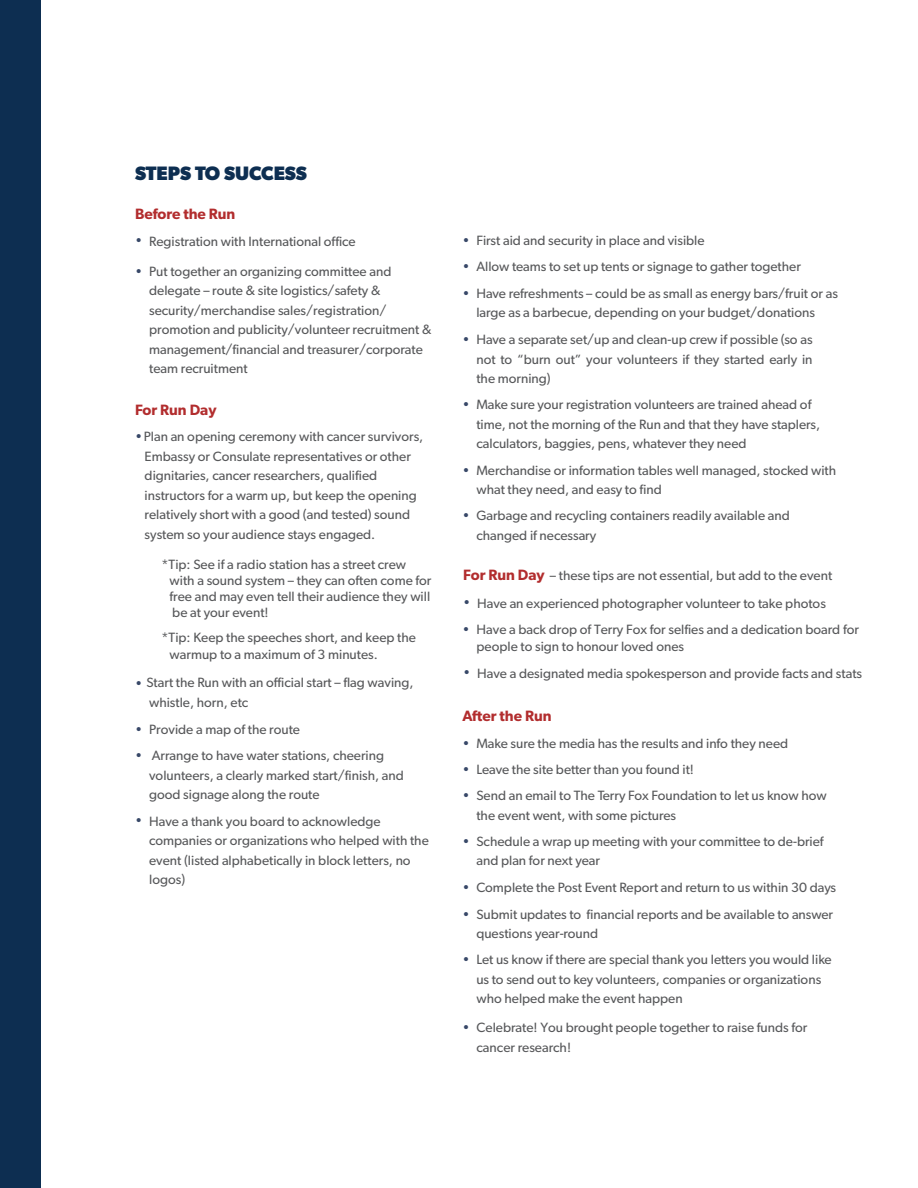
<style>
.page{position:relative;width:918px;height:1188px;background:#fff}
.page>*{position:absolute;margin:0;border:0;box-sizing:border-box;transform-origin:0 0}
.Header1{font:700 19.5px "Gibson";color:#0d2e51}
.Header2{font:600 15px "Gibson";color:#b22d2e}
.t1{font:13.5px/19.5px "Gibson";color:#57585a}
.s1{color:#384868}
</style>
<div class="page">
<div style="left:0;top:0;width:40px;height:1188px;background:#0d2e51"></div>
<p class="Header1" style="left:135px;top:162px;width:174px">STEPS TO SUCCESS</p>
<p class="Header2" style="left:135px;top:205px;width:102px">Before the Run</p>
<p class="t1" style="left:135px;top:231px;width:222px"><span class="s1">•</span> Registration with International office</p>
<p class="t1" style="left:149px;top:261px;width:284px;text-indent:-14px"><span class="s1">•</span> Put together an organizing committee and delegate – route &amp; site logistics/safety &amp; security/merchandise sales/registration/ promotion and publicity/volunteer recruitment &amp; management/financial and treasurer/corporate team recruitment</p>
<p class="Header2" style="left:135px;top:401px;width:83px">For Run Day</p>
<p class="t1" style="left:145px;top:427px;width:280px;text-indent:-10px"><span class="s1">•</span>Plan an opening ceremony with cancer survivors, Embassy or Consulate representatives or other dignitaries, cancer researchers, qualified instructors for a warm up, but keep the opening relatively short with a good (and tested) sound system so your audience stays engaged.</p>
<p class="t1" style="left:170px;top:556px;width:263px;line-height:16.2px;text-indent:-8px">*Tip: See if a radio station has a street crew with a sound system – they can often come for free and may even tell their audience they will be at your event!</p>
<p class="t1" style="left:170px;top:629px;width:248px;line-height:16.2px;text-indent:-8px">*Tip: Keep the speeches short, and keep the warmup to a maximum of 3 minutes.</p>
<p class="t1" style="left:149px;top:673px;width:266px;text-indent:-14px"><span class="s1">•</span> Start the Run with an official start – flag waving, whistle, horn, etc</p>
<p class="t1" style="left:135px;top:719px;width:167px"><span class="s1">•</span> Provide a map of the route</p>
<p class="t1" style="left:149px;top:746px;width:256px;text-indent:-14px"><span class="s1">•</span> Arrange to have water stations, cheering volunteers, a clearly marked start/finish, and good signage along the route</p>
<p class="t1" style="left:149px;top:811px;width:281px;text-indent:-14px"><span class="s1">•</span> Have a thank you board to acknowledge companies or organizations who helped with the event (listed alphabetically in block letters, no logos)</p>
<p class="t1" style="left:462px;top:231px;width:244px"><span class="s1">•</span> First aid and security in place and visible</p>
<p class="t1" style="left:462px;top:257px;width:340px"><span class="s1">•</span> Allow teams to set up tents or signage to gather together</p>
<p class="t1" style="left:476px;top:283px;width:363px;text-indent:-14px"><span class="s1">•</span> Have refreshments – could be as small as energy bars/fruit or as large as a barbecue, depending on your budget/donations</p>
<p class="t1" style="left:476px;top:330px;width:338px;text-align:justify;text-indent:-14px"><span class="s1">•</span> Have a separate set/up and clean-up crew if possible (so as not to “burn out” your volunteers if they started early in the morning)</p>
<p class="t1" style="left:476px;top:395px;width:345px;text-indent:-14px"><span class="s1">•</span> Make sure your registration volunteers are trained ahead of time, not the morning of the Run and that they have staplers, calculators, baggies, pens, whatever they need</p>
<p class="t1" style="left:476px;top:460px;width:361px;text-indent:-14px"><span class="s1">•</span> Merchandise or information tables well managed, stocked with what they need, and easy to find</p>
<p class="t1" style="left:476px;top:506px;width:315px;text-indent:-14px"><span class="s1">•</span> Garbage and recycling containers readily available and changed if necessary</p>
<p class="Header2" style="left:463px;top:565px;width:83px">For Run Day</p>
<p class="t1" style="left:463px;top:593px;width:364px"><span class="s1">•</span> Have an experienced photographer volunteer to take photos</p>
<p class="t1" style="left:477px;top:621px;width:384px;line-height:16.2px;text-indent:-14px"><span class="s1">•</span> Have a back drop of Terry Fox for selfies and a dedication board for people to sign to honour loved ones</p>
<p class="t1" style="left:463px;top:663px;width:400px"><span class="s1">•</span> Have a designated media spokesperson and provide facts and stats</p>
<p class="t1" style="left:550px;top:565px;width:284px">– these tips are not essential, but add to the event</p>
<p class="Header2" style="left:462px;top:707px;width:91px">After the Run</p>
<p class="t1" style="left:462px;top:733px;width:327px"><span class="s1">•</span> Make sure the media has the results and info they need</p>
<p class="t1" style="left:462px;top:759px;width:233px"><span class="s1">•</span> Leave the site better than you found it!</p>
<p class="t1" style="left:476px;top:786px;width:352px;text-indent:-14px"><span class="s1">•</span> Send an email to The Terry Fox Foundation to let us know how the event went, with some pictures</p>
<p class="t1" style="left:476px;top:831px;width:349px;text-indent:-14px"><span class="s1">•</span> Schedule a wrap up meeting with your committee to de-brief and plan for next year</p>
<p class="t1" style="left:462px;top:877px;width:375px"><span class="s1">•</span> Complete the Post Event Report and return to us within 30 days</p>
<p class="t1" style="left:476px;top:904px;width:358px;text-indent:-14px"><span class="s1">•</span> Submit updates to financial reports and be available to answer questions year-round</p>
<p class="t1" style="left:476px;top:950px;width:357px;text-indent:-14px"><span class="s1">•</span> Let us know if there are special thank you letters you would like us to send out to key volunteers, companies or organizations who helped make the event happen</p>
<p class="t1" style="left:477px;top:1018px;width:332px;text-indent:-14px"><span class="s1">•</span> Celebrate! You brought people together to raise funds for cancer research!</p>
</div>
